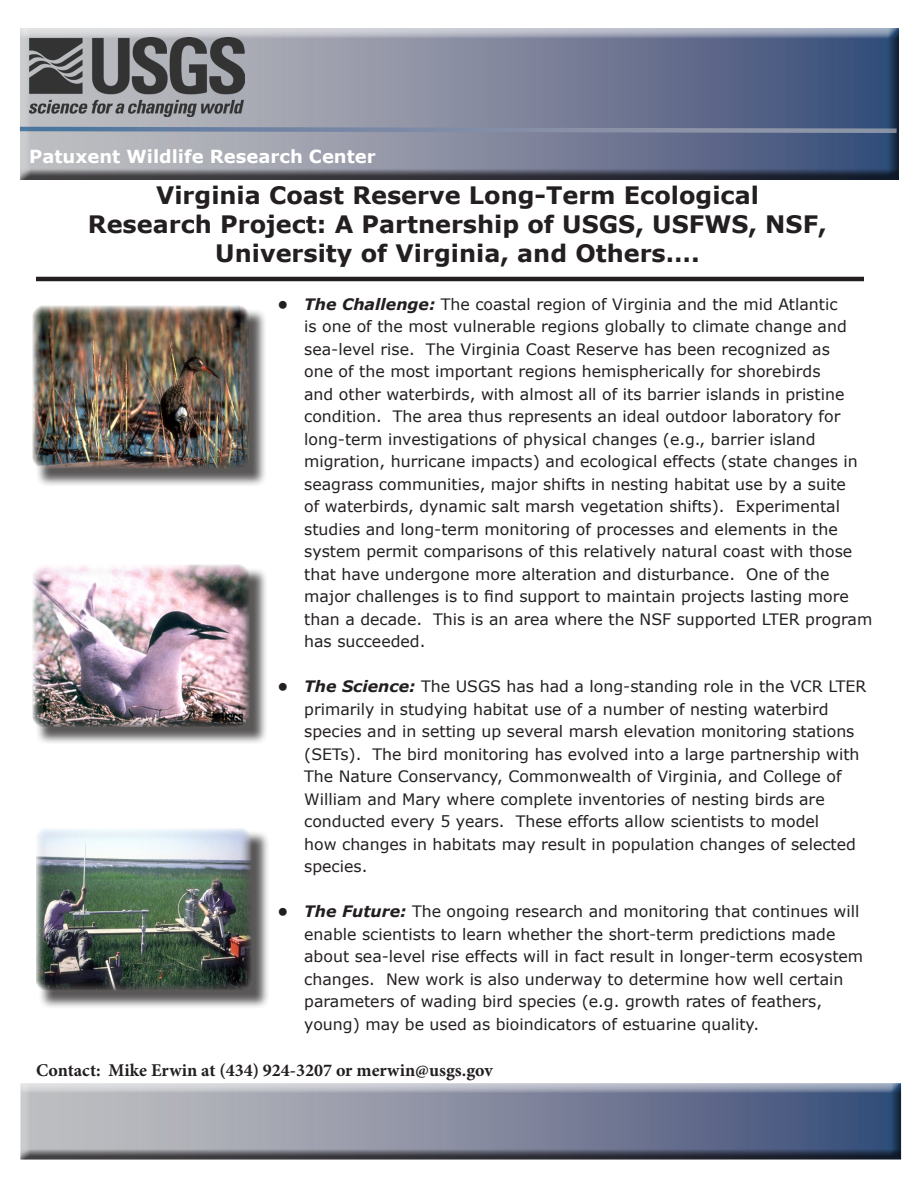
<style>
.page{position:relative;width:918px;height:1188px;background:#fff}
.page>*{position:absolute;margin:0;border:0;box-sizing:border-box;transform-origin:0 0}
.t1{font:700 24px "Verdana";color:#231f20}
.t2{font:700 18px "Minion Pro";color:#231f20}
.t3{font:700 18px "Verdana";color:#fff}
.t4{font:15.75px/22.5px "Verdana";color:#231f20}
.s1{font-weight:700;font-style:italic}
</style>
<div class="page">
<hr style="left:36px;top:277px;width:828px;height:4px;background:#231f20">
<div style="left:35px;top:308px;width:233px;height:179px;background:#231f20;opacity:.75"></div>
<img style="left:33px;top:306px;width:216px;height:163px">
<div style="left:35px;top:567px;width:233px;height:179px;background:#231f20;opacity:.75"></div>
<img style="left:33px;top:565px;width:216px;height:162px">
<div style="left:38px;top:830px;width:232px;height:179px;background:#231f20;opacity:.75"></div>
<img style="left:36px;top:828px;width:215px;height:163px">
<div style="left:18px;top:1083px;width:884px;height:79px;background:#231f20;opacity:.75"></div>
<div style="left:14px;top:23px;width:884px;height:159px;background:#fff;opacity:.75"></div>
<div style="left:14px;top:29px;width:884px;height:153px;background:#231f20;opacity:.75"></div>
<svg style="left:18px;top:125px;width:880px;height:10px;background:#7f8aa2"></svg>
<img style="left:29px;top:37px;width:215px;height:80px">
<p class="t3" style="left:29px;top:145px;width:348px">Patuxent Wildlife Research Center</p>
<p class="t1" style="left:156px;top:180px;width:604px">Virginia Coast Reserve Long-Term Ecological</p>
<p class="t1" style="left:88px;top:209px;width:741px">Research Project: A Partnership of USGS, USFWS, NSF,</p>
<p class="t1" style="left:215px;top:238px;width:486px">University of Virginia, and Others….</p>
<p class="t4" style="left:304px;top:292px;width:570px;text-indent:-27px"><span class="s1">• The Challenge:</span> The coastal region of Virginia and the mid Atlantic<br>is one of the most vulnerable regions globally to climate change and sea-level rise. The Virginia Coast Reserve has been recognized as<br>one of the most important regions hemispherically for shorebirds<br>and other waterbirds, with almost all of its barrier islands in pristine condition. The area thus represents an ideal outdoor laboratory for long-term investigations of physical changes (e.g., barrier island migration, hurricane impacts) and ecological effects (state changes in seagrass communities, major shifts in nesting habitat use by a suite<br>of waterbirds, dynamic salt marsh vegetation shifts). Experimental studies and long-term monitoring of processes and elements in the system permit comparisons of this relatively natural coast with those that have undergone more alteration and disturbance. One of the major challenges is to find support to maintain projects lasting more than a decade. This is an area where the NSF supported LTER program has succeeded.</p>
<p class="t4" style="left:304px;top:675px;width:564px;text-indent:-27px"><span class="s1">• The Science:</span> The USGS has had a long-standing role in the VCR LTER primarily in studying habitat use of a number of nesting waterbird species and in setting up several marsh elevation monitoring stations (SETs). The bird monitoring has evolved into a large partnership with The Nature Conservancy, Commonwealth of Virginia, and College of William and Mary where complete inventories of nesting birds are conducted every 5 years. These efforts allow scientists to model<br>how changes in habitats may result in population changes of selected species.</p>
<p class="t4" style="left:304px;top:900px;width:561px;text-indent:-27px"><span class="s1">• The Future:</span> The ongoing research and monitoring that continues will enable scientists to learn whether the short-term predictions made about sea-level rise effects will in fact result in longer-term ecosystem changes. New work is also underway to determine how well certain parameters of wading bird species (e.g. growth rates of feathers, young) may be used as bioindicators of estuarine quality.</p>
<p class="t2" style="left:36px;top:1057px;width:458px">Contact: Mike Erwin at (434) 924-3207 or merwin@usgs.gov</p>
</div>
